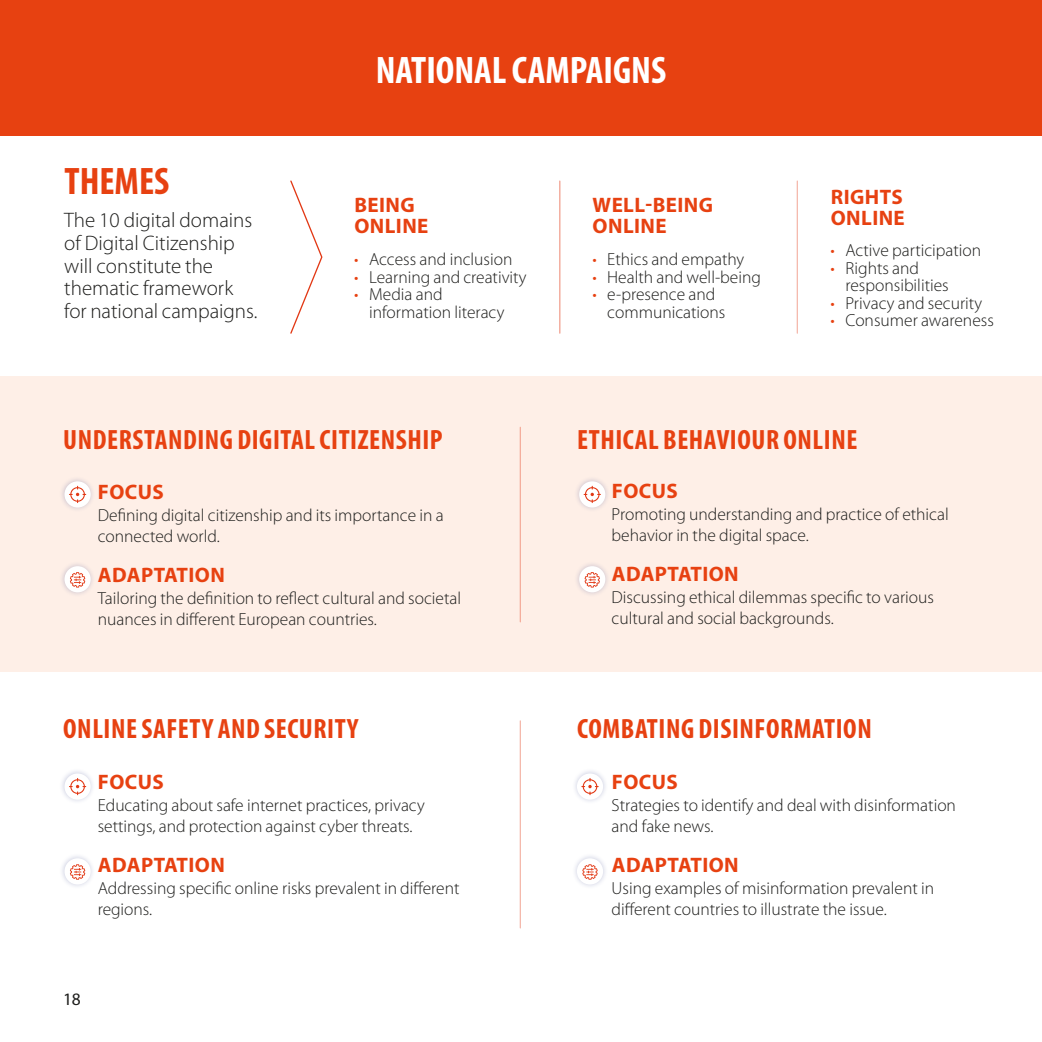
<style>
.page{position:relative;width:1042px;height:1042px;background:#fff}
.page>*{position:absolute;margin:0;border:0;box-sizing:border-box;transform-origin:0 0}
.t1{font:700 condensed 38.5px "Myriad Pro";color:#fff}
.t2{font:700 condensed 38.5px "Myriad Pro";color:#e74111}
.t3{font:700 condensed 28px "Myriad Pro";letter-spacing:.02em;color:#e74111}
.t4{font:700 21px/21px "Myriad Pro";letter-spacing:.02em;color:#e74111}
.t5{font:300 21px/22.8px "Myriad Pro";color:#1d1d1b}
.t6{font:300 17.5px/21px "Myriad Pro";color:#1d1d1b}
.t7{font:17.5px "Myriad Pro";color:#1d1d1b}
.s1{color:#e74111}
</style>
<div class="page">
<div style="left:0;top:0;width:1042px;height:135px;background:#e74111"></div>
<div style="left:0;top:376px;width:1042px;height:295px;background:#feefe7"></div>
<svg style="left:290px;top:180px;width:33px;height:154px"></svg>
<hr style="left:559px;top:181px;width:1px;height:152px;background:#e23713">
<hr style="left:796px;top:181px;width:2px;height:152px;background:#e23713">
<div style="left:59px;top:476px;width:37px;height:37px;background:#283583;opacity:.25"></div>
<div style="left:64px;top:481px;width:27px;height:26px;background:#fff;border-radius:50%"></div>
<svg style="left:69px;top:486px;width:17px;height:17px"></svg>
<div style="left:574px;top:476px;width:37px;height:37px;background:#283583;opacity:.25"></div>
<div style="left:579px;top:481px;width:26px;height:26px;background:#fff;border-radius:50%"></div>
<svg style="left:583px;top:486px;width:18px;height:17px"></svg>
<div style="left:59px;top:561px;width:37px;height:37px;background:#283583;opacity:.25"></div>
<div style="left:64px;top:566px;width:27px;height:26px;background:#fff;border-radius:50%"></div>
<svg style="left:70px;top:572px;width:15px;height:15px"></svg>
<div style="left:574px;top:561px;width:37px;height:37px;background:#283583;opacity:.25"></div>
<div style="left:579px;top:566px;width:26px;height:26px;background:#fff;border-radius:50%"></div>
<svg style="left:584px;top:572px;width:16px;height:15px"></svg>
<hr style="left:520px;top:427px;width:1px;height:195px;background:#e23713">
<div style="left:59px;top:768px;width:37px;height:37px;background:#283583;opacity:.25"></div>
<div style="left:64px;top:773px;width:27px;height:26px;background:#fff;border-radius:50%"></div>
<svg style="left:69px;top:778px;width:17px;height:17px"></svg>
<div style="left:59px;top:853px;width:37px;height:37px;background:#283583;opacity:.25"></div>
<div style="left:64px;top:858px;width:27px;height:26px;background:#fff;border-radius:50%"></div>
<svg style="left:70px;top:864px;width:15px;height:15px"></svg>
<div style="left:571px;top:768px;width:37px;height:37px;background:#283583;opacity:.25"></div>
<div style="left:577px;top:773px;width:26px;height:26px;background:#fff;border-radius:50%"></div>
<svg style="left:581px;top:778px;width:17px;height:17px"></svg>
<div style="left:571px;top:853px;width:37px;height:37px;background:#283583;opacity:.25"></div>
<div style="left:577px;top:858px;width:26px;height:26px;background:#fff;border-radius:50%"></div>
<svg style="left:582px;top:864px;width:16px;height:15px"></svg>
<hr style="left:520px;top:721px;width:1px;height:207px;background:#e23713">
<p class="t2" style="left:65px;top:157px;width:106px">THEMES</p>
<p class="t5" style="left:64px;top:208px;width:195px">The 10 digital domains of Digital Citizenship will constitute the thematic framework for national campaigns.</p>
<p class="t1" style="left:376px;top:46px;width:292px">NATIONAL CAMPAIGNS</p>
<p class="t4" style="left:354px;top:194px;width:62px">BEING</p>
<p class="t4" style="left:354px;top:215px;width:76px">ONLINE</p>
<p class="t6" style="left:354px;top:249px;width:160px"><span class="s1">•</span> Access and inclusion</p>
<p class="t6" style="left:354px;top:266px;width:174px"><span class="s1">•</span> Learning and creativity</p>
<p class="t6" style="left:369px;top:285px;width:137px;line-height:17.5px;text-indent:-15px"><span class="s1">•</span> Media and information literacy</p>
<p class="t4" style="left:592px;top:194px;width:122px">WELL-BEING<br>ONLINE</p>
<p class="t6" style="left:592px;top:249px;width:153px"><span class="s1">•</span> Ethics and empathy</p>
<p class="t6" style="left:592px;top:266px;width:170px"><span class="s1">•</span> Health and well-being</p>
<p class="t6" style="left:607px;top:285px;width:120px;line-height:17.5px;text-indent:-15px"><span class="s1">•</span> e-presence and communications</p>
<p class="t4" style="left:831px;top:185px;width:76px">RIGHTS<br>ONLINE</p>
<p class="t6" style="left:830px;top:240px;width:152px"><span class="s1">•</span> Active participation</p>
<p class="t6" style="left:845px;top:259px;width:105px;line-height:17.5px;text-indent:-15px"><span class="s1">•</span> Rights and responsibilities</p>
<p class="t6" style="left:830px;top:292px;width:153px"><span class="s1">•</span> Privacy and security</p>
<p class="t6" style="left:830px;top:310px;width:165px"><span class="s1">•</span> Consumer awareness</p>
<p class="t3" style="left:63px;top:422px;width:381px">UNDERSTANDING DIGITAL CITIZENSHIP</p>
<p class="t3" style="left:577px;top:422px;width:282px">ETHICAL BEHAVIOUR ONLINE</p>
<p class="t4" style="left:98px;top:481px;width:67px">FOCUS</p>
<p class="t4" style="left:612px;top:480px;width:67px">FOCUS</p>
<p class="t6" style="left:98px;top:504px;width:347px">Defining digital citizenship and its importance in a connected world.</p>
<p class="t6" style="left:612px;top:503px;width:339px">Promoting understanding and practice of ethical behavior in the digital space.</p>
<p class="t4" style="left:98px;top:564px;width:128px">ADAPTATION</p>
<p class="t4" style="left:612px;top:563px;width:128px">ADAPTATION</p>
<p class="t6" style="left:98px;top:587px;width:365px">Tailoring the definition to reflect cultural and societal nuances in different European countries.</p>
<p class="t6" style="left:612px;top:586px;width:324px">Discussing ethical dilemmas specific to various cultural and social backgrounds.</p>
<p class="t3" style="left:63px;top:711px;width:297px">ONLINE SAFETY AND SECURITY</p>
<p class="t3" style="left:577px;top:711px;width:296px">COMBATING DISINFORMATION</p>
<p class="t4" style="left:98px;top:771px;width:67px">FOCUS</p>
<p class="t4" style="left:612px;top:771px;width:67px">FOCUS</p>
<p class="t6" style="left:98px;top:794px;width:328px">Educating about safe internet practices, privacy settings, and protection against cyber threats.</p>
<p class="t4" style="left:98px;top:854px;width:128px">ADAPTATION</p>
<p class="t6" style="left:98px;top:877px;width:363px">Addressing specific online risks prevalent in different regions.</p>
<p class="t7" style="left:63px;top:988px;width:19px">18</p>
<p class="t6" style="left:612px;top:794px;width:346px">Strategies to identify and deal with disinformation and fake news.</p>
<p class="t4" style="left:612px;top:854px;width:128px">ADAPTATION</p>
<p class="t6" style="left:612px;top:877px;width:324px">Using examples of misinformation prevalent in different countries to illustrate the issue.</p>
</div>
